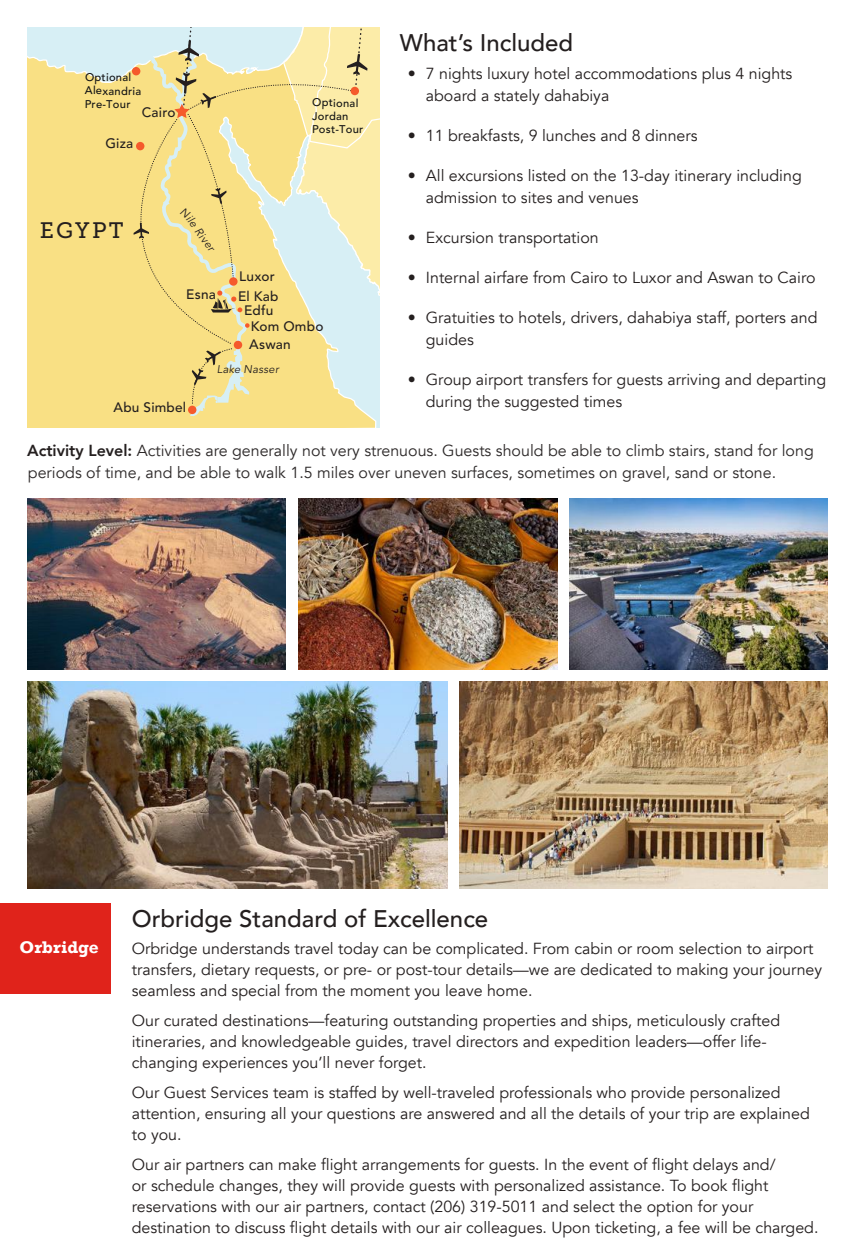
<style>
.page{position:relative;width:855px;height:1260px;background:#fff}
.page>*{position:absolute;margin:0;border:0;box-sizing:border-box;transform-origin:0 0}
.t1{font:500 24px "Avenir";color:#241f1f}
.t2{font:22.2px "Museo Slab 500";letter-spacing:.1em;color:#241f1f}
.t3{font:700 17.4px "Rockwell";color:#fff}
.t4{font:16px/21px "Avenir";color:#241f1f}
.t5{font:16px/22px "Avenir";color:#2c2828}
.t6{font:500 13.6px "Avenir";letter-spacing:.015em;color:#241f1f}
.t7{font:500 11.2px/13.4px "Avenir";color:#121314}
.t8{font:italic 11.2px "Avenir";letter-spacing:.025em;color:#241f1f}
.s1{font-weight:800;color:#241f1f}
</style>
<div class="page">
<svg style="left:27px;top:27px;width:353px;height:400px;background:#f6e18c"></svg>
<div style="left:0;top:903px;width:111px;height:91px;background:#e0231b"></div>
<img style="left:27px;top:681px;width:420px;height:207px">
<img style="left:460px;top:681px;width:368px;height:207px">
<img style="left:27px;top:499px;width:258px;height:171px">
<img style="left:298px;top:499px;width:259px;height:171px">
<img style="left:570px;top:499px;width:258px;height:171px">
<svg style="left:67px;top:27px;width:313px;height:389px;background:#f0e2a0"></svg>
<p class="t7" style="left:85px;top:70px;width:58px;rotate:1deg">Optional<br>Alexandria<br>Pre-Tour</p>
<p class="t6" style="left:142px;top:101px;width:35px">Cairo</p>
<p class="t6" style="left:106px;top:132px;width:29px">Giza</p>
<p class="t7" style="left:312px;top:95px;width:53px;rotate:1deg">Optional<br>Jordan<br>Post-Tour</p>
<h2 class="t2" style="left:40px;top:218px;width:85px">EGYPT</h2>
<p class="t6" style="left:186px;top:282px;width:31px">Esna</p>
<p class="t6" style="left:239px;top:265px;width:37px">Luxor</p>
<p class="t6" style="left:238px;top:285px;width:42px">El Kab</p>
<p class="t6" style="left:244px;top:299px;width:31px">Edfu</p>
<p class="t6" style="left:251px;top:314px;width:74px">Kom Ombo</p>
<p class="t6" style="left:249px;top:333px;width:43px">Aswan</p>
<p class="t8" style="left:217px;top:362px;width:64px">Lake Nasser</p>
<p class="t6" style="left:113px;top:396px;width:74px">Abu Simbel</p>
<h1 class="t1" style="left:400px;top:22px;width:175px">What’s Included</h1>
<p class="t4" style="left:426px;top:63px;width:368px;line-height:22px;text-indent:-18px">• 7 nights luxury hotel accommodations plus 4 nights aboard a stately dahabiya</p>
<p class="t4" style="left:408px;top:125px;width:291px">• 11 breakfasts, 9 lunches and 8 dinners</p>
<p class="t4" style="left:426px;top:165px;width:377px;line-height:22px;text-indent:-18px">• All excursions listed on the 13-day itinerary including admission to sites and venues</p>
<p class="t4" style="left:408px;top:227px;width:192px">• Excursion transportation</p>
<p class="t4" style="left:408px;top:267px;width:409px">• Internal airfare from Cairo to Luxor and Aswan to Cairo</p>
<p class="t4" style="left:426px;top:307px;width:393px;line-height:22px;text-indent:-18px">• Gratuities to hotels, drivers, dahabiya staff, porters and guides</p>
<p class="t4" style="left:426px;top:369px;width:402px;line-height:22px;text-indent:-18px">• Group airport transfers for guests arriving and departing during the suggested times</p>
<p class="t5" style="left:27px;top:440px;width:788px"><span class="s1">Activity Level:</span> Activities are generally not very strenuous. Guests should be able to climb stairs, stand for long periods of time, and be able to walk 1.5 miles over uneven surfaces, sometimes on gravel, sand or stone.</p>
<p class="t3" style="left:20px;top:936px;width:81px">Orbridge</p>
<h1 class="t1" style="left:132px;top:898px;width:358px">Orbridge Standard of Excellence</h1>
<p class="t4" style="left:132px;top:938px;width:692px">Orbridge understands travel today can be complicated. From cabin or room selection to airport transfers, dietary requests, or pre- or post-tour details—we are dedicated to making your journey seamless and special from the moment you leave home.</p>
<p class="t4" style="left:132px;top:1010px;width:650px">Our curated destinations—featuring outstanding properties and ships, meticulously crafted itineraries, and knowledgeable guides, travel directors and expedition leaders—offer life&shy;changing experiences you’ll never forget.</p>
<p class="t4" style="left:132px;top:1082px;width:680px">Our Guest Services team is staffed by well-traveled professionals who provide personalized attention, ensuring all your questions are answered and all the details of your trip are explained to you.</p>
<p class="t4" style="left:132px;top:1154px;width:688px">Our air partners can make flight arrangements for guests. In the event of flight delays and/<br>or schedule changes, they will provide guests with personalized assistance. To book flight reservations with our air partners, contact (206) 319-5011 and select the option for your destination to discuss flight details with our air colleagues. Upon ticketing, a fee will be charged.</p>
</div>
